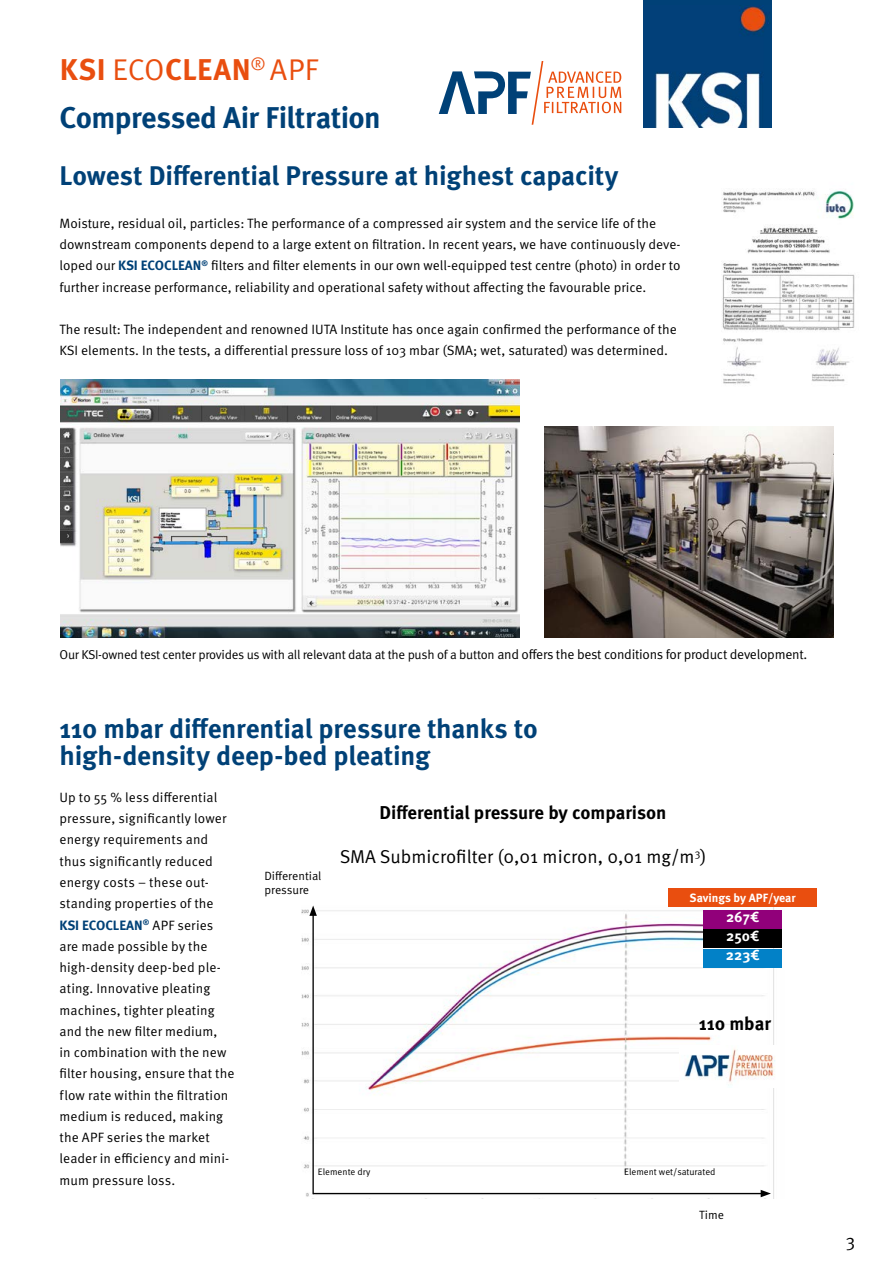
<style>
.page{position:relative;width:893px;height:1263px;background:#fff}
.page>*{position:absolute;margin:0;border:0;box-sizing:border-box;transform-origin:0 0}
.t1{font:700 30px/47.7px "Meta OT";letter-spacing:-.015em;color:#004177}
.t2{font:700 27px/27px "Meta OT";letter-spacing:-.01em;color:#004177}
.t3{font:700 18.6px "Meta OT";letter-spacing:-.005em;color:#000}
.t4{font:18.6px "Meta OT";color:#000}
.t5{font:18px "Meta OT";color:#000}
.t6{font:700 14.55px "Meta OT";color:#fff}
.t7{font:13.5px/21.3px "Meta OT";color:#000}
.t8{font:12.9px "Meta OT";letter-spacing:-.02em;color:#000}
.t9{font:12px/14.4px "Meta OT";color:#000}
.t10{font:700 12px "Meta OT";letter-spacing:-.005em;color:#fff}
.t11{font:9.3px "Meta OT";color:#000}
.s1{color:#e94e0f}
.s2{font-weight:400;color:#e94e0f}
.s3{font-weight:700;color:#004177}
.s4{font-size:13.5px}
</style>
<div class="page">
<img style="left:644px;top:5px;width:127px;height:123px">
<svg style="left:439px;top:61px;width:182px;height:64px"></svg>
<div style="left:644px;top:0;width:127px;height:5px;background:#004177"></div>
<img style="left:61px;top:379px;width:459px;height:259px">
<img style="left:545px;top:426px;width:288px;height:212px">
<img style="left:301px;top:907px;width:473px;height:291px">
<hr style="left:312px;top:913px;width:2px;height:281px;background:#000">
<svg style="left:309px;top:905px;width:8px;height:11px"></svg>
<hr style="left:313px;top:1193px;width:450px;height:1px;background:#000">
<svg style="left:761px;top:1190px;width:10px;height:7px"></svg>
<img style="left:680px;top:1045px;width:95px;height:42px">
<div style="left:668px;top:888px;width:149px;height:19px;background:#e94e0f"></div>
<div style="left:703px;top:910px;width:79px;height:19px;background:#91007a"></div>
<div style="left:703px;top:929px;width:79px;height:19px;background:#000"></div>
<div style="left:703px;top:949px;width:79px;height:19px;background:#0281c7"></div>
<img style="left:722px;top:189px;width:133px;height:195px">
<h1 class="t1" style="left:60px;top:46px;width:323px"><span class="s1">KSI</span> <span class="s2">ECO</span><span class="s1">CLEAN</span><sup>®</sup> <span class="s2">APF<br></span>Compressed Air Filtration</h1>
<p class="t2" style="left:60px;top:162px;width:561px">Lowest Differential Pressure at highest capacity</p>
<p class="t7" style="left:60px;top:213px;width:623px">Moisture, residual oil, particles: The performance of a compressed air system and the service life of the downstream components depend to a large extent on filtration. In recent years, we have continuously deve&shy;loped our <span class="s3">KSI ECOCLEAN</span><sup>®</sup> filters and filter elements in our own well-equipped test centre (photo) in order to further increase performance, reliability and operational safety without affecting the favourable price.</p>
<p class="t7" style="left:60px;top:319px;width:619px">The result: The independent and renowned IUTA Institute has once again confirmed the performance of the<br>KSI elements. In the tests, a differential pressure loss of 103 mbar (SMA; wet, saturated) was determined.</p>
<p class="t8" style="left:60px;top:647px;width:749px">Our KSI-owned test center provides us with all relevant data at the push of a button <span class="s4">and offers the best conditions for product development.</span></p>
<p class="t2" style="left:60px;top:715px;width:480px">110 mbar diffenrential pressure thanks to high-density deep-bed pleating</p>
<p class="t7" style="left:60px;top:787px;width:176px">Up to 55 % less differential pressure, significantly lower energy requirements and thus significantly reduced energy costs − these out&shy;standing properties of the<br><span class="s3">KSI ECOCLEAN</span><sup>®</sup> APF series are made possible by the high-density deep-bed ple&shy;ating. Innovative pleating machines, tighter pleating and the new filter medium,<br>in combination with the new filter housing, ensure that the flow rate within the filtration medium is reduced, making the APF series the market leader in efficiency and mini&shy;mum pressure loss.</p>
<p class="t9" style="left:264px;top:868px;width:59px">Differential pressure</p>
<p class="t3" style="left:379px;top:800px;width:289px">Differential pressure by comparison</p>
<p class="t4" style="left:340px;top:846px;width:368px">SMA Submicrofilter (0,01 micron, 0,01 mg/m<sup>3</sup>)</p>
<p class="t10" style="left:690px;top:890px;width:108px">Savings by APF/year</p>
<p class="t6" style="left:726px;top:908px;width:35px">267€</p>
<p class="t6" style="left:726px;top:926px;width:35px">250€</p>
<p class="t6" style="left:726px;top:946px;width:35px">223€</p>
<p class="t3" style="left:699px;top:1012px;width:74px">110 mbar</p>
<p class="t11" style="left:318px;top:1166px;width:54px">Elemente dry</p>
<p class="t11" style="left:624px;top:1166px;width:93px">Element wet/saturated</p>
<p class="t9" style="left:699px;top:1208px;width:26px">Time</p>
<h3 class="t5" style="left:846px;top:1230px;width:11px">3</h3>
</div>
